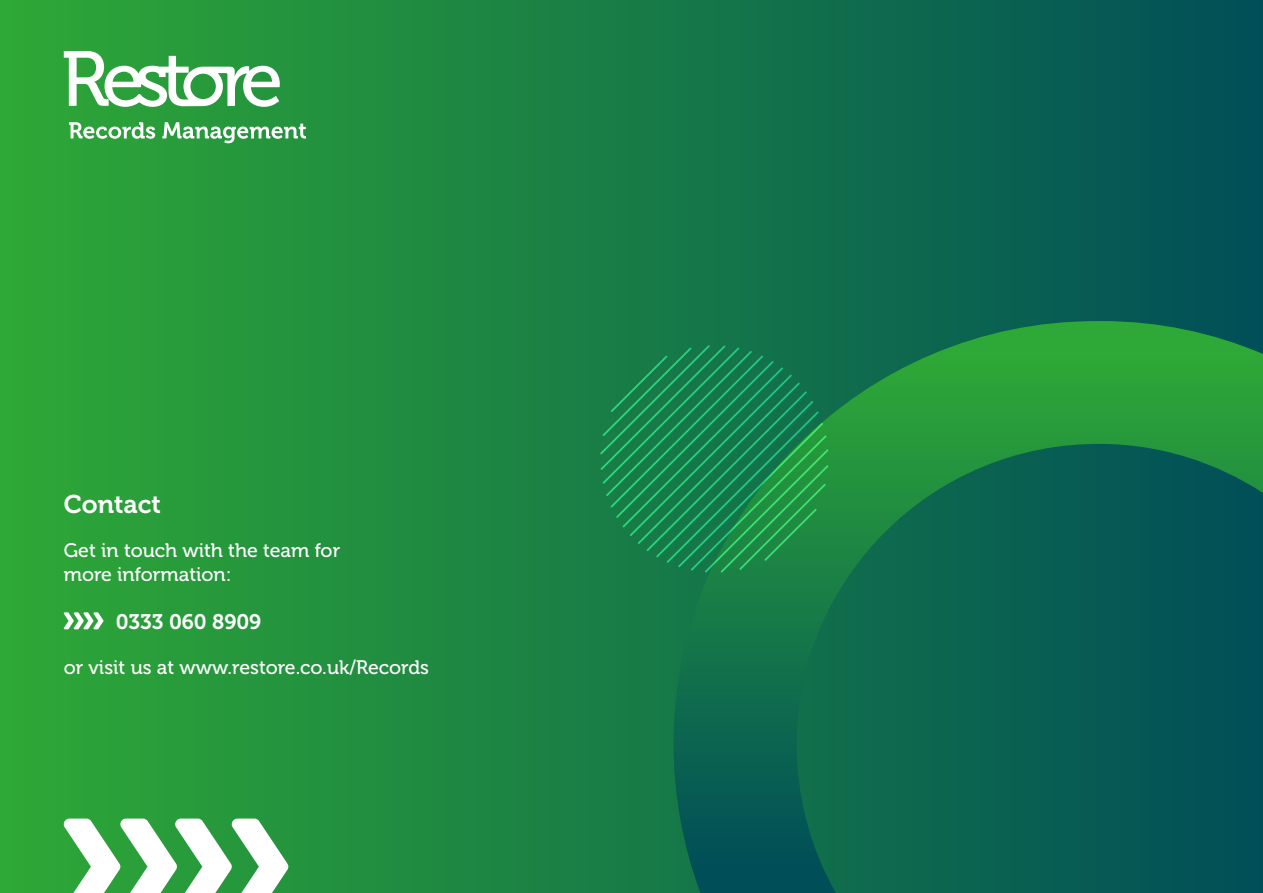
<style>
.page{position:relative;width:1263px;height:893px;background:#fff}
.page>*{position:absolute;margin:0;border:0;box-sizing:border-box;transform-origin:0 0}
.t1{font:25.5px "Museo 700";color:#fff}
.t2{font:21px "Museo 700";letter-spacing:-.005em;color:#fff}
.t3{font:19.5px/24px "Museo 500";color:#fff}
</style>
<div class="page">
<div style="left:0;top:0;width:1263px;height:893px;background:linear-gradient(to right,#2fa836,#004f58)"></div>
<svg style="left:673px;top:321px;width:590px;height:572px;background:#0f6c4c"></svg>
<svg style="left:64px;top:819px;width:224px;height:74px"></svg>
<svg style="left:64px;top:612px;width:39px;height:17px"></svg>
<svg style="left:600px;top:345px;width:228px;height:227px;background:#19864d"></svg>
<svg style="left:64px;top:51px;width:216px;height:56px"></svg>
<svg style="left:69px;top:122px;width:86px;height:17px"></svg>
<svg style="left:162px;top:122px;width:144px;height:21px"></svg>
<h1 class="t1" style="left:64px;top:490px;width:99px">Contact</h1>
<p class="t3" style="left:64px;top:538px;width:278px">Get in touch with the team for more information:</p>
<p class="t2" style="left:116px;top:610px;width:147px">0333 060 8909</p>
<p class="t3" style="left:64px;top:656px;width:367px">or visit us at www.restore.co.uk/Records</p>
</div>
